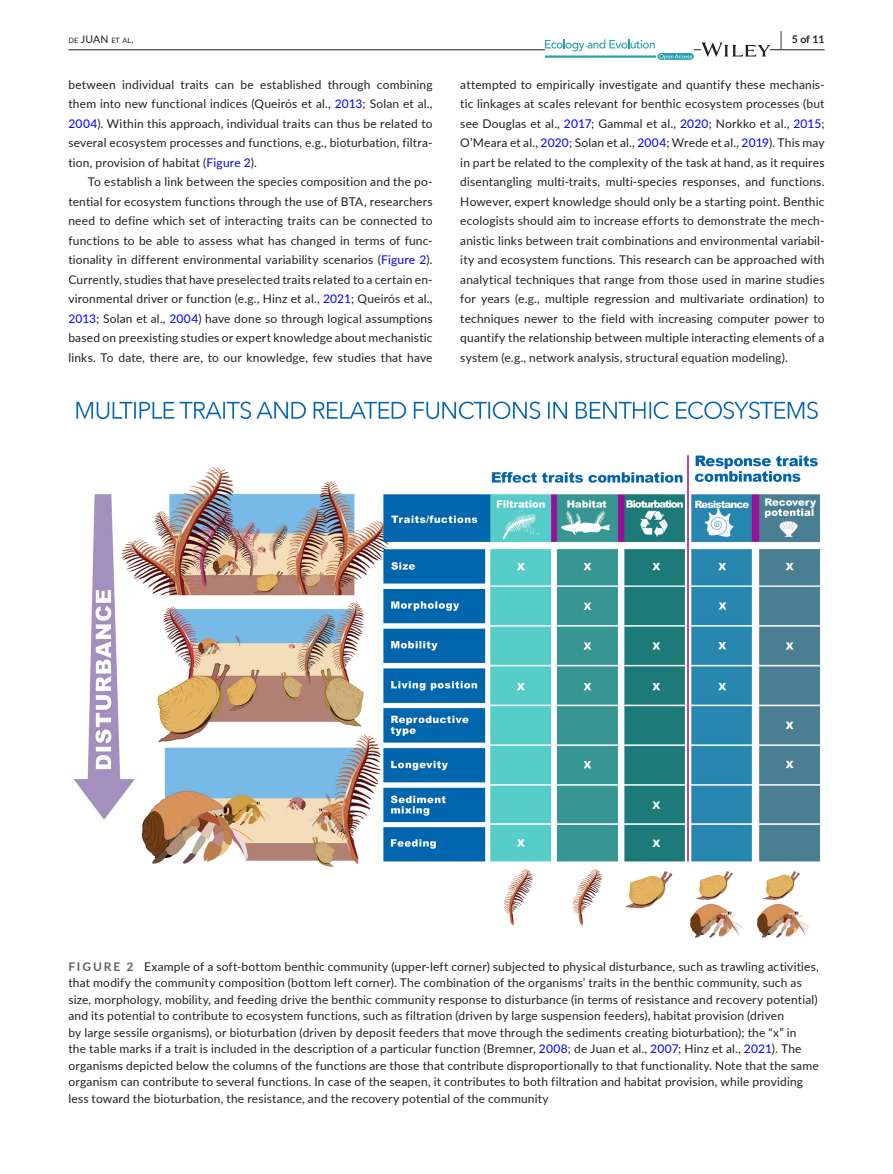
<style>
.page{position:relative;width:893px;height:1174px;background:#fff}
.page>*{position:absolute;margin:0;border:0;box-sizing:border-box;transform-origin:0 0}
.t1{font:12px/19.5px "Lato";letter-spacing:.015em;color:#231f20;text-align:justify}
.t2{font:700 10.5px "Lato";color:#231f20}
.t3{font:7.35px "Lato";color:#231f20}
.s1{font-size:10.5px}
.s2{font-size:19.5px}
.s3{color:#00f}
.s4{font-weight:700;color:#636366}
</style>
<div class="page">
<hr style="left:68px;top:49px;width:756px;height:1px;background:#231f20">
<svg style="left:545px;top:39px;width:149px;height:21px"></svg>
<svg style="left:701px;top:42px;width:69px;height:15px"></svg>
<img style="left:73px;top:401px;width:748px;height:537px">
<p class="t3" style="left:68px;top:35px;width:67px">DE <span class="s1">JUAN</span> ET AL<span class="s1">.</span></p>
<p class="t2" style="left:780px;top:31px;width:46px"><span class="s2">|</span> 5 of 11</p>
<p class="t1" style="left:68px;top:74px;width:366px">between individual traits can be established through combining them into new functional indices (Queirós et al., <span class="s3">2013</span>; Solan et al., <span class="s3">2004</span>). Within this approach, individual traits can thus be related to several ecosystem processes and functions, e.g., bioturbation, filtra&shy;tion, provision of habitat (<span class="s3">Figure 2</span>).</p>
<p class="t1" style="left:68px;top:171px;width:366px;text-indent:19px">To establish a link between the species composition and the po&shy;tential for ecosystem functions through the use of BTA, researchers need to define which set of interacting traits can be connected to functions to be able to assess what has changed in terms of func&shy;tionality in different environmental variability scenarios (<span class="s3">Figure 2</span>).<br>Currently, studies that have preselected traits related to a certain en&shy;vironmental driver or function (e.g., Hinz et al., <span class="s3">2021</span>; Queirós et al., <span class="s3">2013</span>; Solan et al., <span class="s3">2004</span>) have done so through logical assumptions based on preexisting studies or expert knowledge about mechanistic links. To date, there are, to our knowledge, few studies that have</p>
<p class="t1" style="left:460px;top:74px;width:366px">attempted to empirically investigate and quantify these mechanis&shy;tic linkages at scales relevant for benthic ecosystem processes (but see Douglas et al., <span class="s3">2017</span>; Gammal et al., <span class="s3">2020</span>; Norkko et al., <span class="s3">2015</span>; O’Meara et al., <span class="s3">2020</span>; Solan et al., <span class="s3">2004</span>; Wrede et al., <span class="s3">2019</span>). This may in part be related to the complexity of the task at hand, as it requires disentangling multi-traits, multi-species responses, and functions.<br>However, expert knowledge should only be a starting point. Benthic ecologists should aim to increase efforts to demonstrate the mech&shy;anistic links between trait combinations and environmental variabil&shy;ity and ecosystem functions. This research can be approached with analytical techniques that range from those used in marine studies for years (e.g., multiple regression and multivariate ordination) to techniques newer to the field with increasing computer power to quantify the relationship between multiple interacting elements of a system (e.g., network analysis, structural equation modeling).</p>
<p class="t1" style="left:68px;top:957px;width:752px;line-height:16.5px;text-align:left"><span class="s4">FIGURE 2</span> Example of a soft-bottom benthic community (upper-left corner) subjected to physical disturbance, such as trawling activities, that modify the community composition (bottom left corner). The combination of the organisms’ traits in the benthic community, such as size, morphology, mobility, and feeding drive the benthic community response to disturbance (in terms of resistance and recovery potential) and its potential to contribute to ecosystem functions, such as filtration (driven by large suspension feeders), habitat provision (driven<br>by large sessile organisms), or bioturbation (driven by deposit feeders that move through the sediments creating bioturbation); the “x” in<br>the table marks if a trait is included in the description of a particular function (Bremner, <span class="s3">2008</span>; de Juan et al., <span class="s3">2007</span>; Hinz et al., <span class="s3">2021</span>). The organisms depicted below the columns of the functions are those that contribute disproportionally to that functionality. Note that the same organism can contribute to several functions. In case of the seapen, it contributes to both filtration and habitat provision, while providing less toward the bioturbation, the resistance, and the recovery potential of the community</p>
</div>
